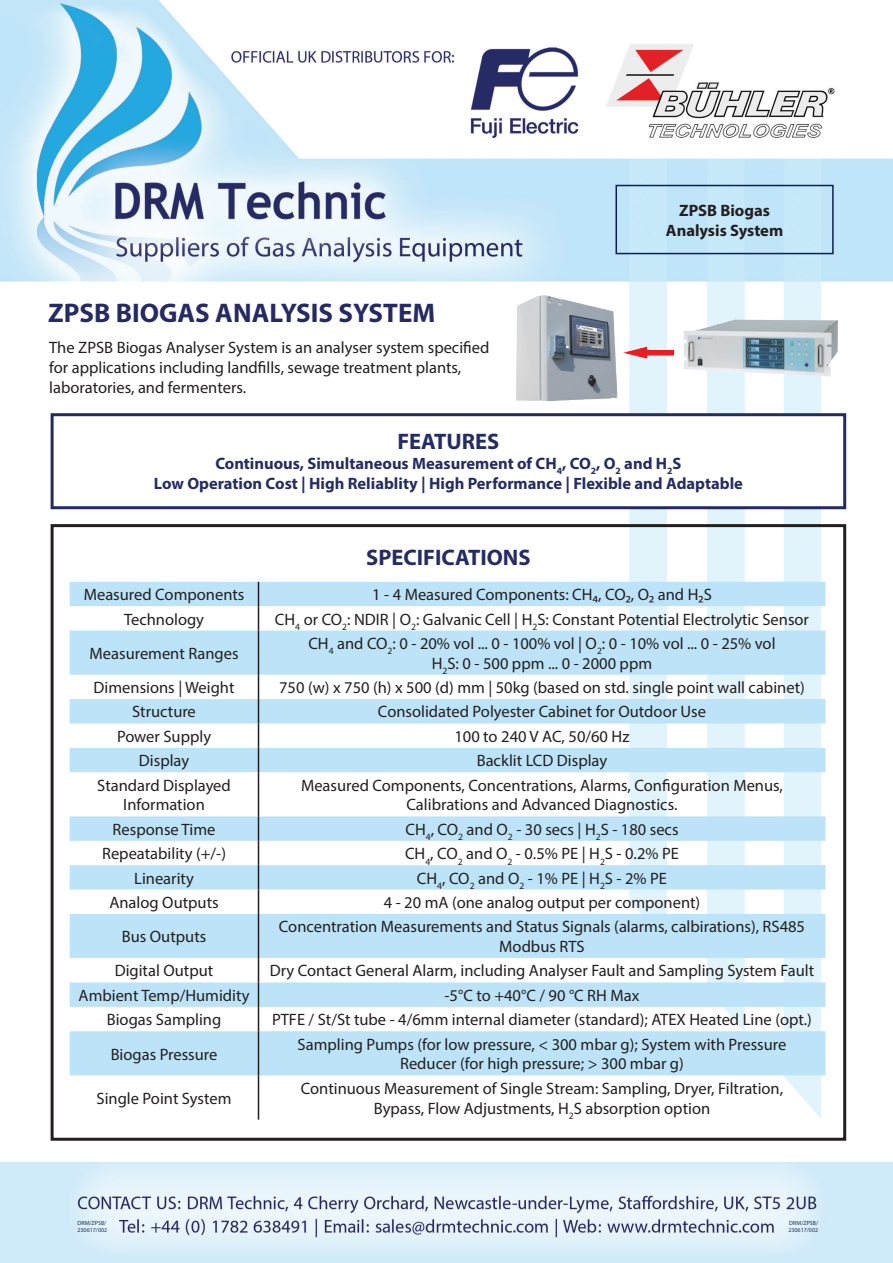
<style>
.page{position:relative;width:893px;height:1263px;background:#fff}
.page>*{position:absolute;margin:0;border:0;box-sizing:border-box;transform-origin:0 0}
.t1{font:700 27px "Myriad Pro";color:#252a63}
.t2{font:700 22.5px "Myriad Pro";color:#252c62}
.t3{font:16.5px/19.8px "Myriad Pro";color:#231f20}
.t4{font:700 16.5px "Myriad Pro";color:#252c62}
.t5{font:700 16.5px "Myriad Pro";color:#231f20}
.t6{font:6px/7.2px "Myriad Pro";color:#232c61}
</style>
<div class="page">
<img style="left:0;top:0;width:893px;height:1263px">
<div style="left:52px;top:415px;width:793px;height:93px;background:#fff"></div>
<div style="left:51px;top:413px;width:795px;height:96px;border:3px solid #242b62"></div>
<img style="left:510px;top:291px;width:334px;height:114px">
<div style="left:615px;top:185px;width:219px;height:69px;border:2px solid #0d1e5c"></div>
<div style="left:51px;top:524px;width:795px;height:617px;border:3px solid #231f20"></div>
<svg style="left:70px;top:582px;width:755px;height:493px;fill:#bce3f8"></svg>
<svg style="left:258px;top:582px;width:1px;height:48px"></svg>
<hr style="left:258px;top:630px;width:1px;height:45px;background:#231f20">
<svg style="left:70px;top:675px;width:755px;height:97px"></svg>
<hr style="left:258px;top:772px;width:1px;height:44px;background:#231f20">
<svg style="left:258px;top:816px;width:1px;height:98px"></svg>
<hr style="left:258px;top:914px;width:1px;height:44px;background:#231f20">
<svg style="left:258px;top:958px;width:1px;height:73px"></svg>
<hr style="left:258px;top:1031px;width:1px;height:44px;background:#231f20">
<hr style="left:258px;top:1075px;width:1px;height:44px;background:#231f20">
<p class="t5" style="left:679px;top:199px;width:92px">ZPSB Biogas</p>
<p class="t5" style="left:666px;top:219px;width:119px">Analysis System</p>
<p class="t1" style="left:48px;top:295px;width:389px">ZPSB BIOGAS ANALYSIS SYSTEM</p>
<p class="t3" style="left:49px;top:337px;width:442px">The ZPSB Biogas Analyser System is an analyser system specified for applications including landfills, sewage treatment plants,</p>
<p class="t3" style="left:49px;top:377px;width:198px">laboratories, and fermenters.</p>
<p class="t2" style="left:397px;top:427px;width:103px">FEATURES</p>
<p class="t4" style="left:215px;top:452px;width:468px">Continuous, Simultaneous Measurement of CH<sub>4</sub>, CO<sub>2</sub>, O<sub>2</sub> and H<sub>2</sub>S</p>
<p class="t4" style="left:154px;top:472px;width:591px">Low Operation Cost | High Reliablity | High Performance | Flexible and Adaptable</p>
<p class="t2" style="left:366px;top:543px;width:166px">SPECIFICATIONS</p>
<p class="t3" style="left:84px;top:584px;width:162px">Measured Components</p>
<p class="t3" style="left:372px;top:584px;width:341px">1 - 4 Measured Components: CH₄, CO₂, O₂ and H₂S</p>
<p class="t3" style="left:124px;top:609px;width:82px">Technology</p>
<p class="t3" style="left:275px;top:609px;width:536px">CH<sub>4</sub> or CO<sub>2</sub>: NDIR | O<sub>2</sub>: Galvanic Cell | H<sub>2</sub>S: Constant Potential Electrolytic Sensor</p>
<p class="t3" style="left:90px;top:643px;width:150px">Measurement Ranges</p>
<p class="t3" style="left:308px;top:633px;width:469px">CH<sub>4</sub> and CO<sub>2</sub>: 0 - 20% vol ... 0 - 100% vol | O<sub>2</sub>: 0 - 10% vol ... 0 - 25% vol</p>
<p class="t3" style="left:432px;top:653px;width:222px">H<sub>2</sub>S: 0 - 500 ppm ... 0 - 2000 ppm</p>
<p class="t3" style="left:94px;top:677px;width:142px">Dimensions | Weight</p>
<p class="t3" style="left:279px;top:677px;width:527px">750 (w) x 750 (h) x 500 (d) mm | 50kg (based on std. single point wall cabinet)</p>
<p class="t3" style="left:132px;top:702px;width:65px">Structure</p>
<p class="t3" style="left:378px;top:702px;width:329px">Consolidated Polyester Cabinet for Outdoor Use</p>
<p class="t3" style="left:117px;top:726px;width:96px">Power Supply</p>
<p class="t3" style="left:454px;top:726px;width:177px">100 to 240 V AC, 50/60 Hz</p>
<p class="t3" style="left:139px;top:750px;width:52px">Display</p>
<p class="t3" style="left:477px;top:750px;width:132px">Backlit LCD Display</p>
<p class="t3" style="left:97px;top:775px;width:135px">Standard Displayed</p>
<p class="t3" style="left:123px;top:795px;width:83px">Information</p>
<p class="t3" style="left:301px;top:775px;width:483px">Measured Components, Concentrations, Alarms, Configuration Menus,</p>
<p class="t3" style="left:406px;top:795px;width:272px">Calibrations and Advanced Diagnostics.</p>
<p class="t3" style="left:113px;top:819px;width:104px">Response Time</p>
<p class="t3" style="left:405px;top:819px;width:275px">CH<sub>4</sub>, CO<sub>2</sub> and O<sub>2</sub> - 30 secs | H<sub>2</sub>S - 180 secs</p>
<p class="t3" style="left:102px;top:843px;width:125px">Repeatability (+/-)</p>
<p class="t3" style="left:405px;top:843px;width:275px">CH<sub>4</sub>, CO<sub>2</sub> and O<sub>2</sub> - 0.5% PE | H<sub>2</sub>S - 0.2% PE</p>
<p class="t3" style="left:134px;top:868px;width:61px">Linearity</p>
<p class="t3" style="left:417px;top:868px;width:252px">CH<sub>4</sub>, CO<sub>2</sub> and O<sub>2</sub> - 1% PE | H<sub>2</sub>S - 2% PE</p>
<p class="t3" style="left:109px;top:892px;width:111px">Analog Outputs</p>
<p class="t3" style="left:384px;top:892px;width:318px">4 - 20 mA (one analog output per component)</p>
<p class="t3" style="left:122px;top:926px;width:86px">Bus Outputs</p>
<p class="t3" style="left:279px;top:917px;width:528px">Concentration Measurements and Status Signals (alarms, calbirations), RS485</p>
<p class="t3" style="left:499px;top:936px;width:87px">Modbus RTS</p>
<p class="t3" style="left:115px;top:961px;width:100px">Digital Output</p>
<p class="t3" style="left:270px;top:961px;width:546px">Dry Contact General Alarm, including Analyser Fault and Sampling System Fault</p>
<p class="t3" style="left:79px;top:985px;width:172px">Ambient Temp/Humidity</p>
<p class="t3" style="left:445px;top:985px;width:196px">-5°C to +40°C / 90 °C RH Max</p>
<p class="t3" style="left:107px;top:1009px;width:116px">Biogas Sampling</p>
<p class="t3" style="left:272px;top:1009px;width:541px">PTFE / St/St tube - 4/6mm internal diameter (standard); ATEX Heated Line (opt.)</p>
<p class="t3" style="left:111px;top:1044px;width:108px">Biogas Pressure</p>
<p class="t3" style="left:298px;top:1034px;width:490px">Sampling Pumps (for low pressure, &lt; 300 mbar g); System with Pressure</p>
<p class="t3" style="left:400px;top:1054px;width:285px">Reducer (for high pressure; &gt; 300 mbar g)</p>
<p class="t3" style="left:97px;top:1088px;width:136px">Single Point System</p>
<p class="t3" style="left:301px;top:1078px;width:484px">Continuous Measurement of Single Stream: Sampling, Dryer, Filtration,</p>
<p class="t3" style="left:374px;top:1098px;width:338px">Bypass, Flow Adjustments, H<sub>2</sub>S absorption option</p>
<p class="t6" style="left:77px;top:1219px;width:31px">DRM/ZPSB/<br>230617/002</p>
<p class="t6" style="left:788px;top:1219px;width:31px">DRM/ZPSB/<br>230617/002</p>
</div>
